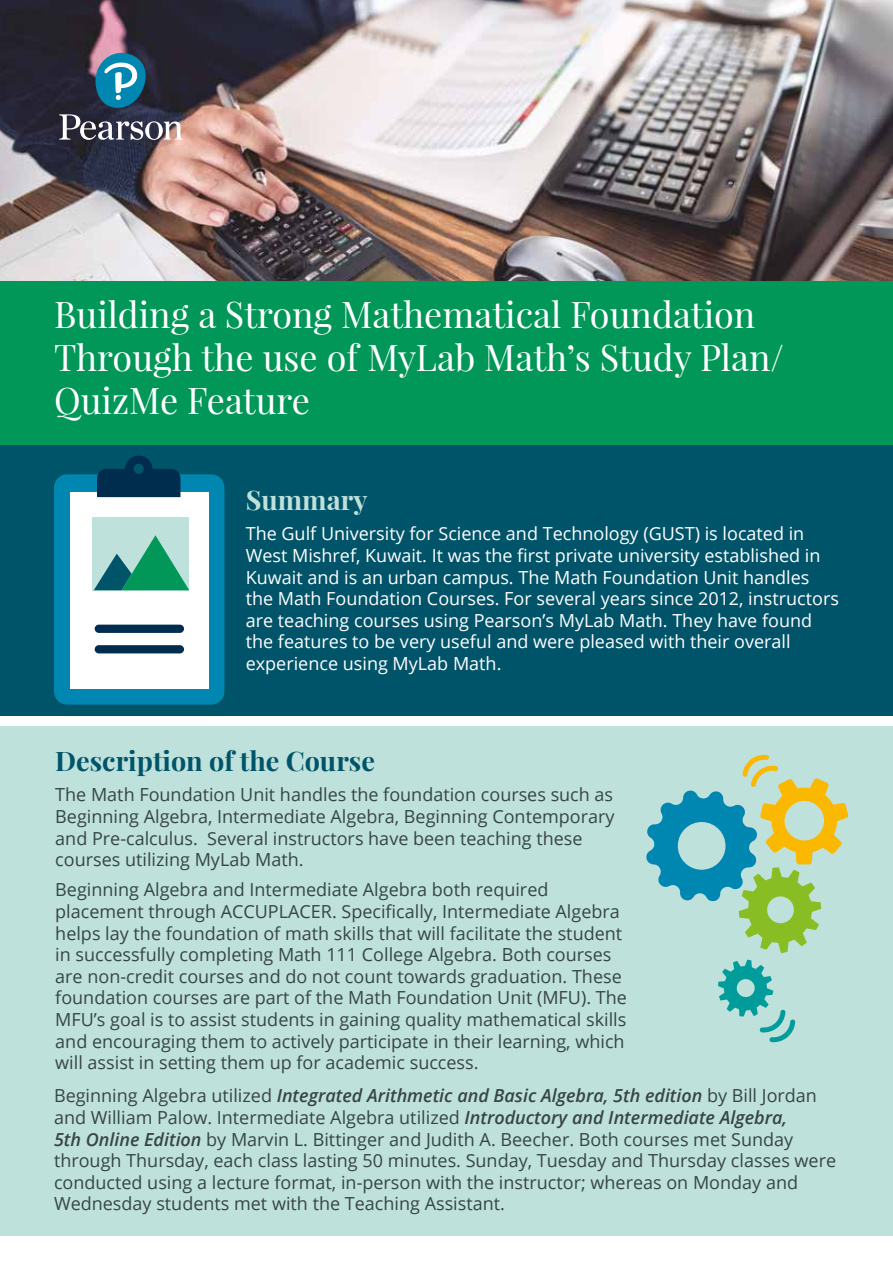
<style>
.page{position:relative;width:893px;height:1263px;background:#fff}
.page>*{position:absolute;margin:0;border:0;box-sizing:border-box;transform-origin:0 0}
.t1{font:36px/43.2px "Playfair Display";color:#fff}
.t2{font:700 27px "Playfair Display";color:#005469}
.t3{font:700 27px "Playfair Display";color:#bfe1db}
.t4{font:18px/21.6px "Open Sans";color:#364546}
.t5{font:18px/21.6px "Open Sans";color:#fff}
.s1{font-weight:600;font-style:italic}
</style>
<div class="page">
<div style="left:0;top:726px;width:893px;height:509px;background:#bfe1db"></div>
<div style="left:0;top:444px;width:893px;height:272px;background:#005469"></div>
<div style="left:54px;top:474px;width:170px;height:231px;background:#0087b1;border-radius:13px"></div>
<div style="left:70px;top:492px;width:139px;height:196px;background:#fff"></div>
<div style="left:92px;top:517px;width:97px;height:73px;background:#bfe1db"></div>
<svg style="left:94px;top:535px;width:95px;height:55px"></svg>
<svg style="left:97px;top:456px;width:83px;height:41px"></svg>
<div style="left:95px;top:625px;width:89px;height:8px;background:#002c4d;border-radius:4px"></div>
<div style="left:95px;top:645px;width:89px;height:8px;background:#002c4d;border-radius:4px"></div>
<svg style="left:646px;top:754px;width:202px;height:288px"></svg>
<img style="left:0;top:0;width:893px;height:281px">
<div style="left:0;top:281px;width:893px;height:163px;background:#009758"></div>
<svg style="left:59px;top:49px;width:124px;height:91px"></svg>
<h1 class="t1" style="left:54px;top:292px;width:731px">Building a Strong Mathematical Foundation<br>Through the use of MyLab Math’s Study Plan/<br>QuizMe Feature</h1>
<h2 class="t3" style="left:246px;top:483px;width:123px">Summary</h2>
<p class="t5" style="left:246px;top:523px;width:595px">The Gulf University for Science and Technology (GUST) is located in West Mishref, Kuwait. It was the first private university established in Kuwait and is an urban campus. The Math Foundation Unit handles the Math Foundation Courses. For several years since 2012, instructors are teaching courses using Pearson’s MyLab Math. They have found the features to be very useful and were pleased with their overall experience using MyLab Math.</p>
<h2 class="t2" style="left:55px;top:744px;width:321px">Description of the Course</h2>
<p class="t4" style="left:55px;top:783px;width:561px">The Math Foundation Unit handles the foundation courses such as Beginning Algebra, Intermediate Algebra, Beginning Contemporary and Pre-calculus. Several instructors have been teaching these courses utilizing MyLab Math.</p>
<p class="t4" style="left:55px;top:878px;width:573px">Beginning Algebra and Intermediate Algebra both required placement through ACCUPLACER. Specifically, Intermediate Algebra helps lay the foundation of math skills that will facilitate the student in successfully completing Math 111 College Algebra. Both courses are non-credit courses and do not count towards graduation. These foundation courses are part of the Math Foundation Unit (MFU). The MFU’s goal is to assist students in gaining quality mathematical skills and encouraging them to actively participate in their learning, which will assist in setting them up for academic success.</p>
<p class="t4" style="left:54px;top:1084px;width:784px">Beginning Algebra utilized <span class="s1">Integrated Arithmetic and Basic Algebra, 5th edition</span> by Bill Jordan and William Palow. Intermediate Algebra utilized <span class="s1">Introductory and Intermediate Algebra,<br>5th Online Edition</span> by Marvin L. Bittinger and Judith A. Beecher. Both courses met Sunday through Thursday, each class lasting 50 minutes. Sunday, Tuesday and Thursday classes were conducted using a lecture format, in-person with the instructor; whereas on Monday and Wednesday students met with the Teaching Assistant.</p>
</div>
